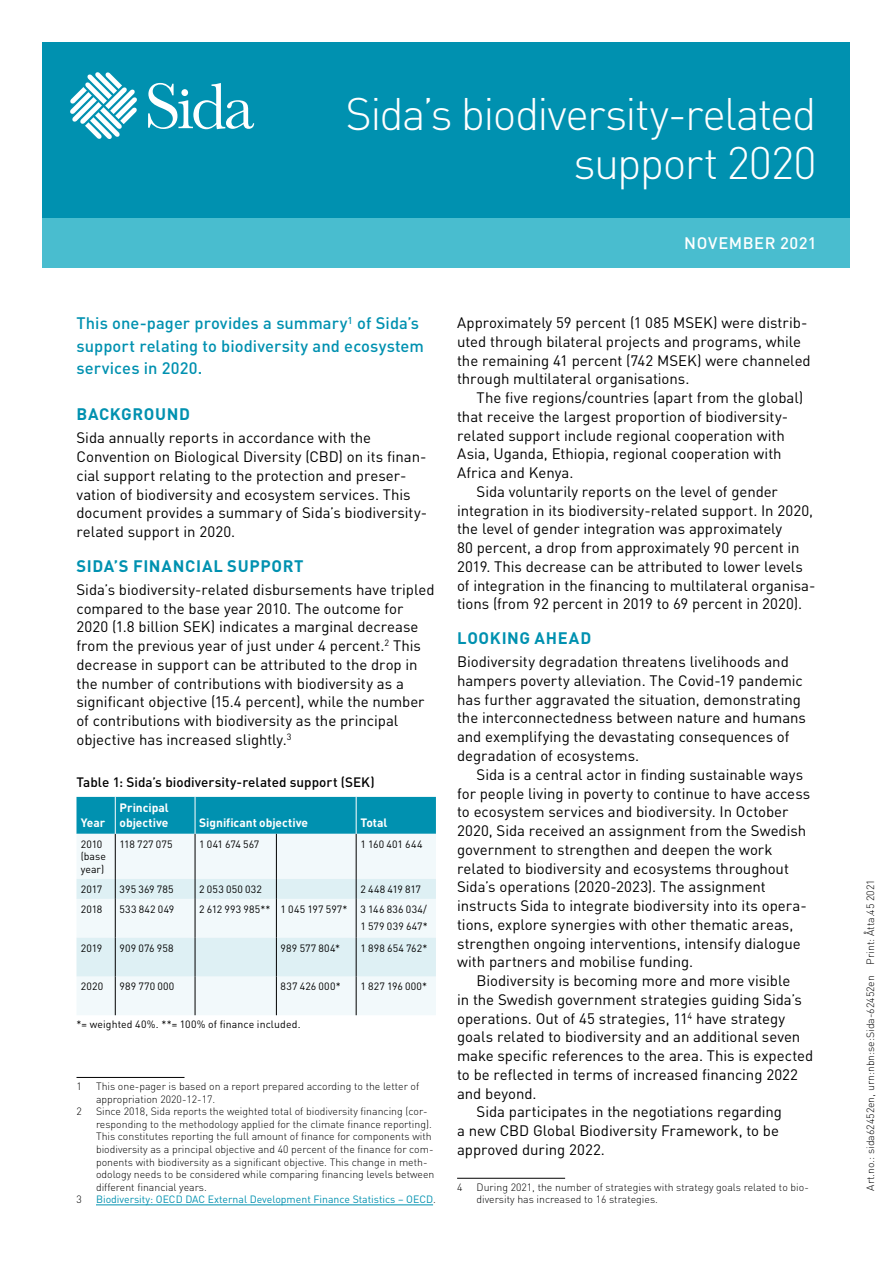
<style>
.page{position:relative;width:893px;height:1263px;background:#fff}
.page>*{position:absolute;margin:0;border:0;box-sizing:border-box;transform-origin:0 0}
.t1{font:300 45px/49.5px "DIN Pro";letter-spacing:-.035em;color:#fff;text-align:right}
.t2{font:500 16.5px/22.5px "DIN Pro";color:#0091b0}
.t3{font:700 16.5px "DIN Pro";letter-spacing:.04em;color:#0091b0}
.t4{font:500 16.5px "DIN Pro";letter-spacing:.035em;color:#fff}
.t5{font:15px/18.8px "DIN Pro";letter-spacing:-.005em;color:#000}
.t6{font:500 13.5px "DIN Pro";color:#000}
.t7{font:700 12px/15px "DIN Pro";letter-spacing:-.005em;color:#fff}
.t8{font:300 10.5px/12.6px "DIN Pro";color:#000}
.t9{font:10.5px/12.6px "DIN Pro";letter-spacing:.015em;color:#000}
.t10{font:10.5px "DIN Pro";color:#0091b0}
.t11{font:10.5px "DIN Pro";letter-spacing:-.035em;color:#000}
.t12{font:10.5px "DIN Pro";letter-spacing:-.025em;color:#000}
.s1{font-weight:300;color:#000}
</style>
<div class="page">
<div style="left:43px;top:43px;width:807px;height:175px;background:#0091b0"></div>
<div style="left:43px;top:218px;width:807px;height:49px;background:#49bdcf"></div>
<svg style="left:70px;top:72px;width:67px;height:67px"></svg>
<svg style="left:148px;top:83px;width:106px;height:46px"></svg>
<div style="left:76px;top:797px;width:360px;height:37px;background:#0091b0"></div>
<div style="left:76px;top:834px;width:360px;height:181px;background:#f2f9fb"></div>
<hr style="left:115px;top:834px;width:1px;height:45px;background:#000">
<hr style="left:195px;top:834px;width:1px;height:45px;background:#000">
<hr style="left:276px;top:834px;width:1px;height:45px;background:#000">
<hr style="left:356px;top:834px;width:1px;height:45px;background:#000">
<svg style="left:76px;top:879px;width:360px;height:97px"></svg>
<hr style="left:115px;top:899px;width:1px;height:39px;background:#000">
<hr style="left:195px;top:899px;width:1px;height:39px;background:#000">
<hr style="left:276px;top:899px;width:1px;height:39px;background:#000">
<hr style="left:356px;top:899px;width:1px;height:39px;background:#000">
<hr style="left:115px;top:938px;width:1px;height:38px;background:#000">
<hr style="left:195px;top:938px;width:1px;height:38px;background:#000">
<hr style="left:276px;top:938px;width:1px;height:38px;background:#000">
<hr style="left:356px;top:938px;width:1px;height:38px;background:#000">
<hr style="left:115px;top:976px;width:1px;height:39px;background:#000">
<hr style="left:195px;top:976px;width:1px;height:39px;background:#000">
<hr style="left:276px;top:976px;width:1px;height:39px;background:#000">
<hr style="left:356px;top:976px;width:1px;height:39px;background:#000">
<hr style="left:115px;top:797px;width:1px;height:37px;background:#fff">
<hr style="left:195px;top:797px;width:1px;height:37px;background:#fff">
<hr style="left:356px;top:797px;width:1px;height:37px;background:#fff">
<hr style="left:76px;top:1077px;width:108px;height:1px;background:#000">
<hr style="left:96px;top:1204px;width:337px;height:1px;background:#0091b0">
<hr style="left:457px;top:1178px;width:108px;height:1px;background:#000">
<h1 class="t1" style="left:345px;top:87px;width:472px">Sida’s biodiversity-related support 2020</h1>
<p class="t4" style="left:684px;top:232px;width:134px">NOVEMBER 2021</p>
<p class="t2" style="left:76px;top:311px;width:349px">This one-pager provides a summary<sup>1</sup> of Sida’s support relating to biodiversity and ecosystem services in 2020.</p>
<p class="t3" style="left:77px;top:403px;width:115px">BACKGROUND</p>
<p class="t5" style="left:76px;top:428px;width:352px">Sida annually reports in accordance with the Convention on Biological Diversity (CBD) on its finan&shy;cial support relating to the protection and preser&shy;vation of biodiversity and ecosystem services. This document provides a summary of Sida’s biodiversity&shy;related support in 2020.</p>
<p class="t3" style="left:77px;top:555px;width:229px">SIDA’S FINANCIAL SUPPORT</p>
<p class="t5" style="left:76px;top:579px;width:360px">Sida’s biodiversity-related disbursements have tripled compared to the base year 2010. The outcome for 2020 (1.8 billion SEK) indicates a marginal decrease from the previous year of just under 4 percent.<sup>2</sup> This decrease in support can be attributed to the drop in the number of contributions with biodiversity as a significant objective (15.4 percent), while the number of contributions with biodiversity as the principal objective has increased slightly.<sup>3</sup></p>
<p class="t6" style="left:76px;top:772px;width:300px">Table 1: Sida’s biodiversity-related support (SEK)</p>
<p class="t7" style="left:81px;top:815px;width:26px">Year</p>
<p class="t7" style="left:120px;top:800px;width:51px">Principal objective</p>
<p class="t7" style="left:199px;top:815px;width:110px">Significant objective</p>
<p class="t7" style="left:360px;top:815px;width:29px">Total</p>
<p class="t9" style="left:81px;top:837px;width:27px">2010 (base year)</p>
<p class="t9" style="left:120px;top:837px;width:55px">118 727 075</p>
<p class="t11" style="left:199px;top:837px;width:62px">1 041 674 567</p>
<p class="t9" style="left:360px;top:837px;width:64px">1 160 401 644</p>
<p class="t9" style="left:81px;top:882px;width:23px">2017</p>
<p class="t9" style="left:120px;top:882px;width:56px">395 369 785</p>
<p class="t9" style="left:199px;top:882px;width:64px">2 053 050 032</p>
<p class="t12" style="left:360px;top:882px;width:62px">2 448 419 817</p>
<p class="t9" style="left:81px;top:902px;width:23px">2018</p>
<p class="t9" style="left:120px;top:902px;width:56px">533 842 049</p>
<p class="t9" style="left:199px;top:900px;width:230px;line-height:16.8px;text-align:right">2 612 993 985** 1 045 197 597* 3 146 836 034/<br>1 579 039 647*</p>
<p class="t9" style="left:81px;top:941px;width:23px">2019</p>
<p class="t9" style="left:120px;top:941px;width:56px">909 076 958</p>
<p class="t9" style="left:281px;top:941px;width:61px">989 577 804*</p>
<p class="t9" style="left:360px;top:941px;width:68px">1 898 654 762*</p>
<p class="t9" style="left:81px;top:980px;width:24px">2020</p>
<p class="t9" style="left:120px;top:980px;width:56px">989 770 000</p>
<p class="t9" style="left:281px;top:980px;width:62px">837 426 000*</p>
<p class="t9" style="left:360px;top:980px;width:68px">1 827 196 000*</p>
<p class="t9" style="left:76px;top:1017px;width:226px">*= weighted 40%. **= 100% of finance included.</p>
<p class="t8" style="left:76px;top:1079px;width:7px">1</p>
<p class="t8" style="left:96px;top:1079px;width:325px">This one-pager is based on a report prepared according to the letter of appropriation 2020-12-17.</p>
<p class="t8" style="left:76px;top:1105px;width:7px">2</p>
<p class="t8" style="left:96px;top:1105px;width:340px">Since 2018, Sida reports the weighted total of biodiversity financing (cor&shy;responding to the methodology applied for the climate finance reporting).<br>This constitutes reporting the full amount of finance for components with biodiversity as a principal objective and 40 percent of the finance for com&shy;ponents with biodiversity as a significant objective. This change in meth&shy;odology needs to be considered while comparing financing levels between different financial years.</p>
<p class="t8" style="left:76px;top:1193px;width:7px">3</p>
<p class="t10" style="left:96px;top:1192px;width:341px">Biodiversity: OECD DAC External Development Finance Statistics – OECD<span class="s1">.</span></p>
<p class="t5" style="left:457px;top:313px;width:355px">Approximately 59 percent (1 085 MSEK) were distrib&shy;uted through bilateral projects and programs, while the remaining 41 percent (742 MSEK) were channeled through multilateral organisations.</p>
<p class="t5" style="left:477px;top:388px;width:328px">The five regions/countries (apart from the global)</p>
<p class="t5" style="left:457px;top:406px;width:333px">that receive the largest proportion of biodiversity-</p>
<p class="t5" style="left:457px;top:425px;width:329px">related support include regional cooperation with</p>
<p class="t5" style="left:457px;top:444px;width:326px">Asia, Uganda, Ethiopia, regional cooperation with</p>
<p class="t5" style="left:457px;top:463px;width:118px">Africa and Kenya.</p>
<p class="t5" style="left:477px;top:481px;width:303px">Sida voluntarily reports on the level of gender</p>
<p class="t5" style="left:457px;top:500px;width:357px">integration in its biodiversity-related support. In 2020,</p>
<p class="t5" style="left:457px;top:519px;width:327px">the level of gender integration was approximately</p>
<p class="t5" style="left:457px;top:538px;width:344px">80 percent, a drop from approximately 90 percent in</p>
<p class="t5" style="left:457px;top:556px;width:347px">2019. This decrease can be attributed to lower levels</p>
<p class="t5" style="left:457px;top:575px;width:360px">of integration in the financing to multilateral organisa-</p>
<p class="t5" style="left:457px;top:594px;width:346px">tions (from 92 percent in 2019 to 69 percent in 2020).</p>
<p class="t3" style="left:457px;top:627px;width:136px">LOOKING AHEAD</p>
<p class="t5" style="left:457px;top:652px;width:350px">Biodiversity degradation threatens livelihoods and hampers poverty alleviation. The Covid-19 pandemic has further aggravated the situation, demonstrating the interconnectedness between nature and humans and exemplifying the devastating consequences of degradation of ecosystems.</p>
<p class="t5" style="left:457px;top:764px;width:355px;text-indent:20px">Sida is a central actor in finding sustainable ways for people living in poverty to continue to have access to ecosystem services and biodiversity. In October 2020, Sida received an assignment from the Swedish government to strengthen and deepen the work related to biodiversity and ecosystems throughout Sida’s operations (2020-2023). The assignment instructs Sida to integrate biodiversity into its opera&shy;tions, explore synergies with other thematic areas, strengthen ongoing interventions, intensify dialogue with partners and mobilise funding.</p>
<p class="t5" style="left:477px;top:970px;width:315px">Biodiversity is becoming more and more visible</p>
<p class="t5" style="left:457px;top:989px;width:346px">in the Swedish government strategies guiding Sida’s</p>
<p class="t5" style="left:457px;top:1008px;width:330px">operations. Out of 45 strategies, 11<sup>4</sup> have strategy</p>
<p class="t5" style="left:457px;top:1027px;width:345px">goals related to biodiversity and an additional seven</p>
<p class="t5" style="left:457px;top:1045px;width:358px">make specific references to the area. This is expected</p>
<p class="t5" style="left:457px;top:1064px;width:342px">to be reflected in terms of increased financing 2022</p>
<p class="t5" style="left:457px;top:1083px;width:81px">and beyond.</p>
<p class="t5" style="left:477px;top:1102px;width:307px">Sida participates in the negotiations regarding</p>
<p class="t5" style="left:457px;top:1120px;width:323px">a new CBD Global Biodiversity Framework, to be</p>
<p class="t5" style="left:457px;top:1139px;width:149px">approved during 2022.</p>
<p class="t8" style="left:457px;top:1180px;width:7px">4</p>
<p class="t8" style="left:477px;top:1180px;width:334px">During 2021, the number of strategies with strategy goals related to bio&shy;diversity has increased to 16 strategies.</p>
<p class="t8" style="left:863px;top:1191px;width:313px;rotate:-90deg">Art.no.: sida62452en, urn:nbn:se:Sida-62452en Print: Åtta.45 2021</p>
</div>
